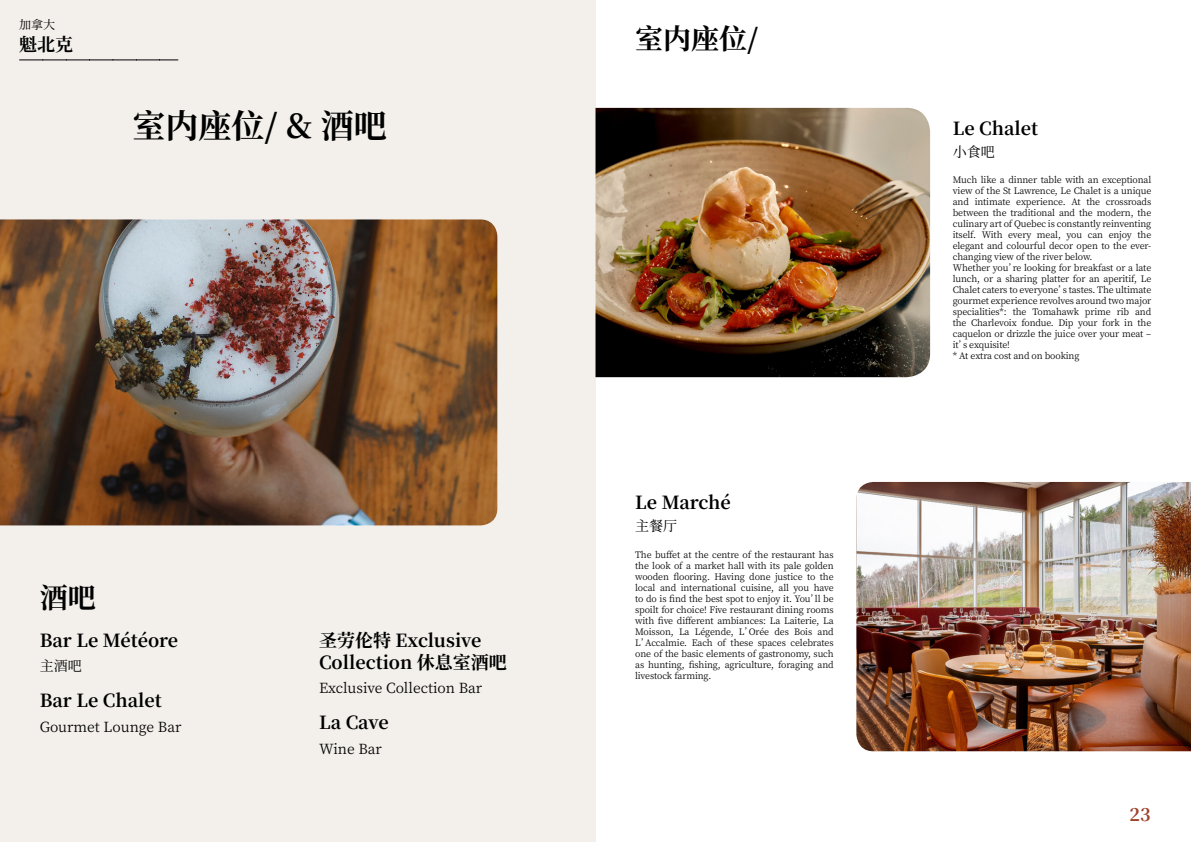
<style>
.page{position:relative;width:1191px;height:842px;background:#fff}
.page>*{position:absolute;margin:0;border:0;box-sizing:border-box;transform-origin:0 0}
.t1{font:700 33px "Noto Serif SC";color:#000}
.t2{font:700 28px "Noto Serif SC";color:#000}
.t3{font:700 18px/22px "Noto Serif SC";color:#000}
.t4{font:700 18px "Noto Serif SC";color:#9d432c}
.t5{font:14px "Noto Serif SC";color:#000}
.t6{font:12px "Noto Serif SC";color:#000}
.t7{font:9px/11px "Noto Serif SC";letter-spacing:-.015em;color:#000}
</style>
<div class="page">
<div style="left:0;top:0;width:595px;height:842px;background:#f3f0ec"></div>
<img style="left:0;top:219px;width:497px;height:306px">
<img style="left:595px;top:108px;width:335px;height:269px">
<img style="left:856px;top:482px;width:335px;height:269px">
<svg style="left:20px;top:60px;width:158px;height:1px"></svg>
<h3 class="t6" style="left:19px;top:17px;width:37px">加拿大</h3>
<h3 class="t3" style="left:19px;top:33px;width:56px">魁北克</h3>
<h1 class="t1" style="left:133px;top:107px;width:256px">室内座位/ &amp; 酒吧</h1>
<h2 class="t2" style="left:40px;top:582px;width:57px">酒吧</h2>
<h3 class="t3" style="left:40px;top:629px;width:140px">Bar Le Météore</h3>
<h3 class="t5" style="left:40px;top:658px;width:43px">主酒吧</h3>
<h3 class="t3" style="left:40px;top:690px;width:124px">Bar Le Chalet</h3>
<h3 class="t5" style="left:40px;top:719px;width:143px">Gourmet Lounge Bar</h3>
<h3 class="t3" style="left:319px;top:629px;width:189px">圣劳伦特 Exclusive<br>Collection 休息室酒吧</h3>
<h3 class="t5" style="left:319px;top:680px;width:165px">Exclusive Collection Bar</h3>
<h3 class="t3" style="left:319px;top:712px;width:71px">La Cave</h3>
<h3 class="t5" style="left:319px;top:741px;width:64px">Wine Bar</h3>
<h2 class="t2" style="left:635px;top:23px;width:125px">室内座位/</h2>
<h3 class="t3" style="left:635px;top:492px;width:97px">Le Marché</h3>
<h3 class="t5" style="left:635px;top:518px;width:43px">主餐厅</h3>
<p class="t7" style="left:635px;top:549px;width:200px;text-align:justify">The buffet at the centre of the restaurant has the look of a market hall with its pale golden wooden flooring. Having done justice to the local and international cuisine, all you have to do is find the best spot to enjoy it. You’ll be spoilt for choice! Five restaurant dining rooms with five different ambiances: La Laiterie, La Moisson, La Légende, L’Orée des Bois and L’Accalmie. Each of these spaces celebrates one of the basic elements of gastronomy, such as hunting, fishing, agriculture, foraging and livestock farming.</p>
<h3 class="t3" style="left:952px;top:118px;width:87px">Le Chalet</h3>
<h3 class="t5" style="left:952px;top:144px;width:43px">小食吧</h3>
<p class="t7" style="left:952px;top:175px;width:200px">Much like a dinner table with an exceptional view of the St Lawrence, Le Chalet is a unique and intimate experience. At the crossroads between the traditional and the modern, the culinary art of Quebec is constantly reinventing itself. With every meal, you can enjoy the elegant and colourful decor open to the ever&shy;changing view of the river below.<br>Whether you’re looking for breakfast or a late lunch, or a sharing platter for an aperitif, Le Chalet caters to everyone’s tastes. The ultimate gourmet experience revolves around two major specialities*: the Tomahawk prime rib and the Charlevoix fondue. Dip your fork in the caquelon or drizzle the juice over your meat – it’s exquisite!<br>* At extra cost and on booking</p>
<h3 class="t4" style="left:1129px;top:804px;width:23px">23</h3>
</div>
